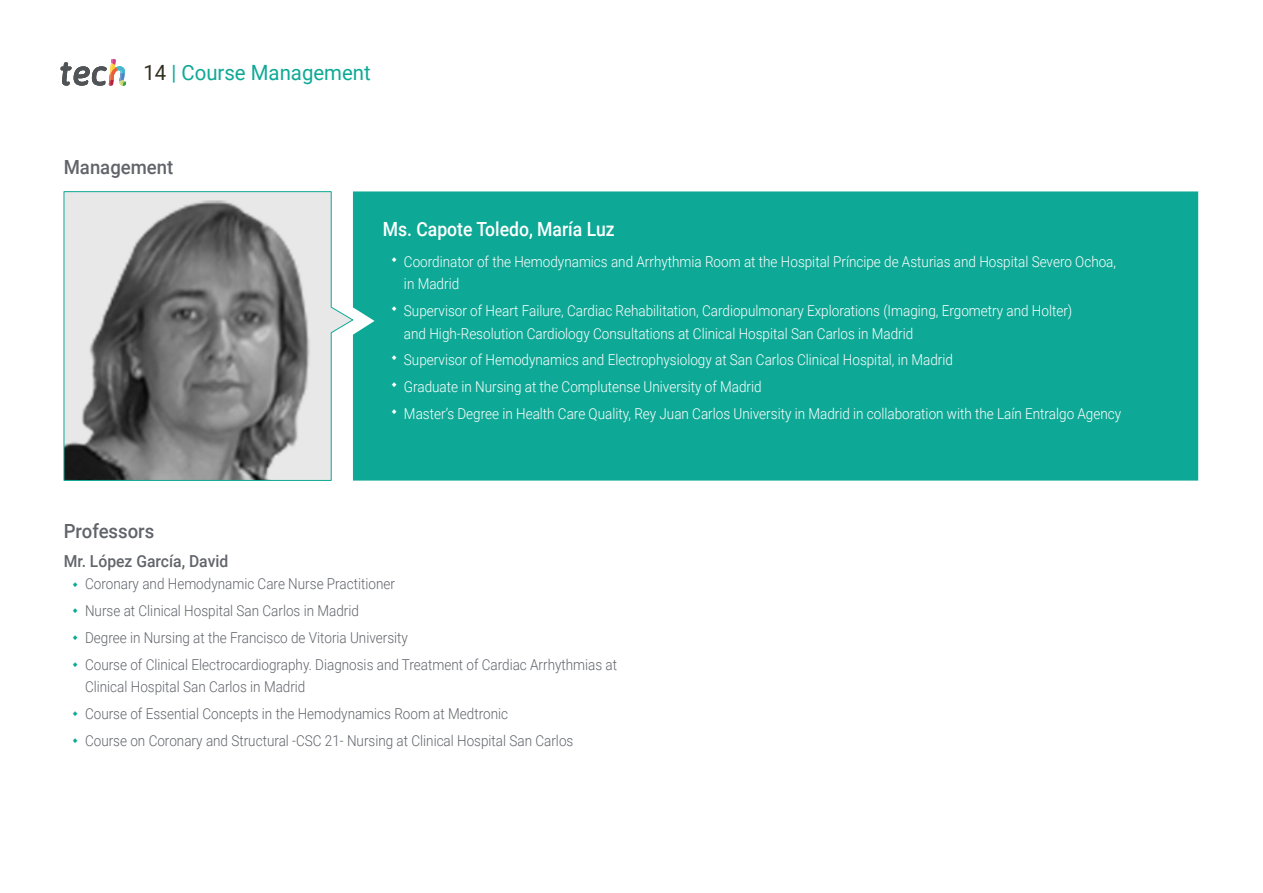
<style>
.page{position:relative;width:1263px;height:893px;background:#fff}
.page>*{position:absolute;margin:0;border:0;box-sizing:border-box;transform-origin:0 0}
.t1{font:21px "Roboto";color:#0ea996}
.t2{font:500 19.5px "Roboto";color:#fff;scale:.9 1}
.t3{font:500 19.5px "Roboto";color:#61646a;scale:.95 1}
.t4{font:500 16.5px "Roboto";color:#61646a;scale:.95 1}
.t5{font:300 15px/22.5px "Roboto";color:#fff;scale:.9 1}
.t6{font:300 15px/26.7px "Roboto";color:#61646a;scale:.9 1}
.s1{color:#312e20}
</style>
<div class="page">
<svg style="left:61px;top:59px;width:65px;height:27px"></svg>
<div style="left:353px;top:191px;width:845px;height:290px;background:#0ea996"></div>
<svg style="left:64px;top:191px;width:289px;height:290px;background:#989a9a"></svg>
<svg style="left:392px;top:257px;width:5px;height:5px"></svg>
<svg style="left:392px;top:306px;width:5px;height:5px"></svg>
<svg style="left:392px;top:355px;width:5px;height:5px"></svg>
<svg style="left:392px;top:382px;width:5px;height:5px"></svg>
<svg style="left:392px;top:409px;width:5px;height:5px"></svg>
<h1 class="t1" style="left:144px;top:57px;width:229px"><span class="s1">14</span> | Course Management</h1>
<h2 class="t3" style="left:64px;top:154px;width:117px">Management</h2>
<h2 class="t3" style="left:64px;top:517px;width:97px">Professors</h2>
<h2 class="t2" style="left:383px;top:215px;width:259px">Ms. Capote Toledo, María Luz</h2>
<p class="t5" style="left:404px;top:250px;width:793px">Coordinator of the Hemodynamics and Arrhythmia Room at the Hospital Príncipe de Asturias and Hospital Severo Ochoa, in Madrid</p>
<p class="t5" style="left:404px;top:299px;width:744px">Supervisor of Heart Failure, Cardiac Rehabilitation, Cardiopulmonary Explorations (Imaging, Ergometry and Holter) and High-Resolution Cardiology Consultations at Clinical Hospital San Carlos in Madrid</p>
<p class="t5" style="left:404px;top:346px;width:798px;line-height:26.7px">Supervisor of Hemodynamics and Electrophysiology at San Carlos Clinical Hospital, in Madrid<br>Graduate in Nursing at the Complutense University of Madrid<br>Master’s Degree in Health Care Quality, Rey Juan Carlos University in Madrid in collaboration with the Laín Entralgo Agency</p>
<p class="t4" style="left:64px;top:550px;width:175px">Mr. López García, David</p>
<p class="t6" style="left:85px;top:570px;width:593px">Coronary and Hemodynamic Care Nurse Practitioner<br>Nurse at Clinical Hospital San Carlos in Madrid<br>Degree in Nursing at the Francisco de Vitoria University<br>Course of Clinical Electrocardiography. Diagnosis and Treatment of Cardiac Arrhythmias at</p>
<p class="t6" style="left:85px;top:673px;width:544px">Clinical Hospital San Carlos in Madrid<br>Course of Essential Concepts in the Hemodynamics Room at Medtronic<br>Course on Coronary and Structural -CSC 21- Nursing at Clinical Hospital San Carlos</p>
</div>
